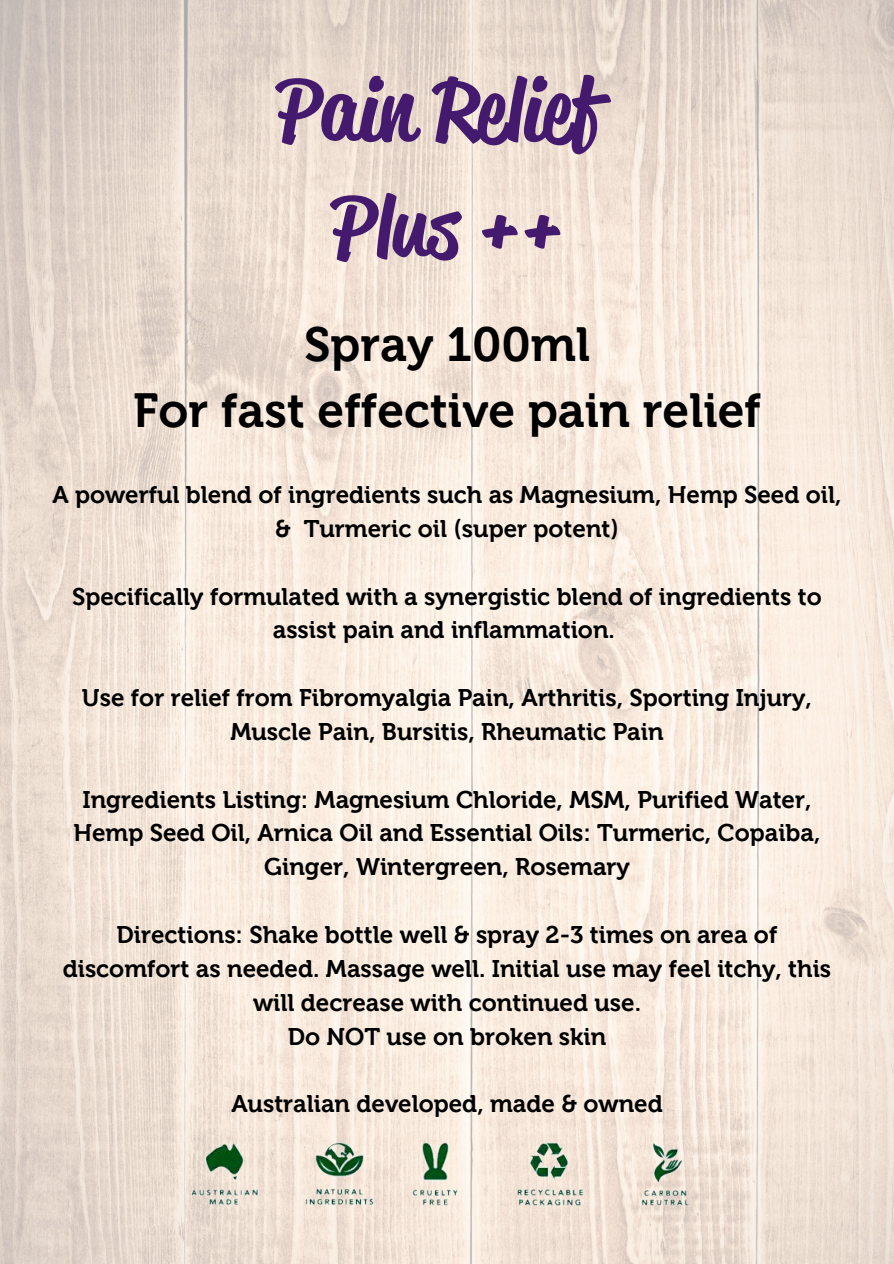
<style>
.page{position:relative;width:894px;height:1264px;background:#fff}
.page>*{position:absolute;margin:0;border:0;box-sizing:border-box;transform-origin:0 0}
.t1{font:500 84px "Reklame Script W00";color:#441a6e}
.t2{font:48px "Museo W01 700";color:#000}
.t3{font:24.15px/33.9px "Museo W01 700";color:#000;text-align:center}
</style>
<div class="page">
<img style="left:0;top:0;width:893px;height:1263px">
<img style="left:184px;top:1127px;width:526px;height:95px">
<p class="t1" style="left:276px;top:57px;width:324px">Pain Relief</p>
<p class="t1" style="left:331px;top:174px;width:234px">Plus ++</p>
<p class="t2" style="left:304px;top:324px;width:287px">Spray 100ml</p>
<p class="t2" style="left:133px;top:391px;width:629px">For fast effective pain relief</p>
<p class="t3" style="left:52px;top:480px;width:790px">A powerful blend of ingredients such as Magnesium, Hemp Seed oil, &amp; Turmeric oil (super potent)</p>
<p class="t3" style="left:72px;top:581px;width:751px">Specifically formulated with a synergistic blend of ingredients to assist pain and inflammation.</p>
<p class="t3" style="left:82px;top:683px;width:731px">Use for relief from Fibromyalgia Pain, Arthritis, Sporting Injury,<br>Muscle Pain, Bursitis, Rheumatic Pain</p>
<p class="t3" style="left:73px;top:784px;width:748px">Ingredients Listing: Magnesium Chloride, MSM, Purified Water,<br>Hemp Seed Oil, Arnica Oil and Essential Oils: Turmeric, Copaiba,<br>Ginger, Wintergreen, Rosemary</p>
<p class="t3" style="left:63px;top:920px;width:769px">Directions: Shake bottle well &amp; spray 2-3 times on area of discomfort as needed. Massage well. Initial use may feel itchy, this will decrease with continued use.</p>
<p class="t3" style="left:288px;top:1021px;width:320px">Do NOT use on broken skin</p>
<p class="t3" style="left:231px;top:1089px;width:433px">Australian developed, made &amp; owned</p>
</div>
